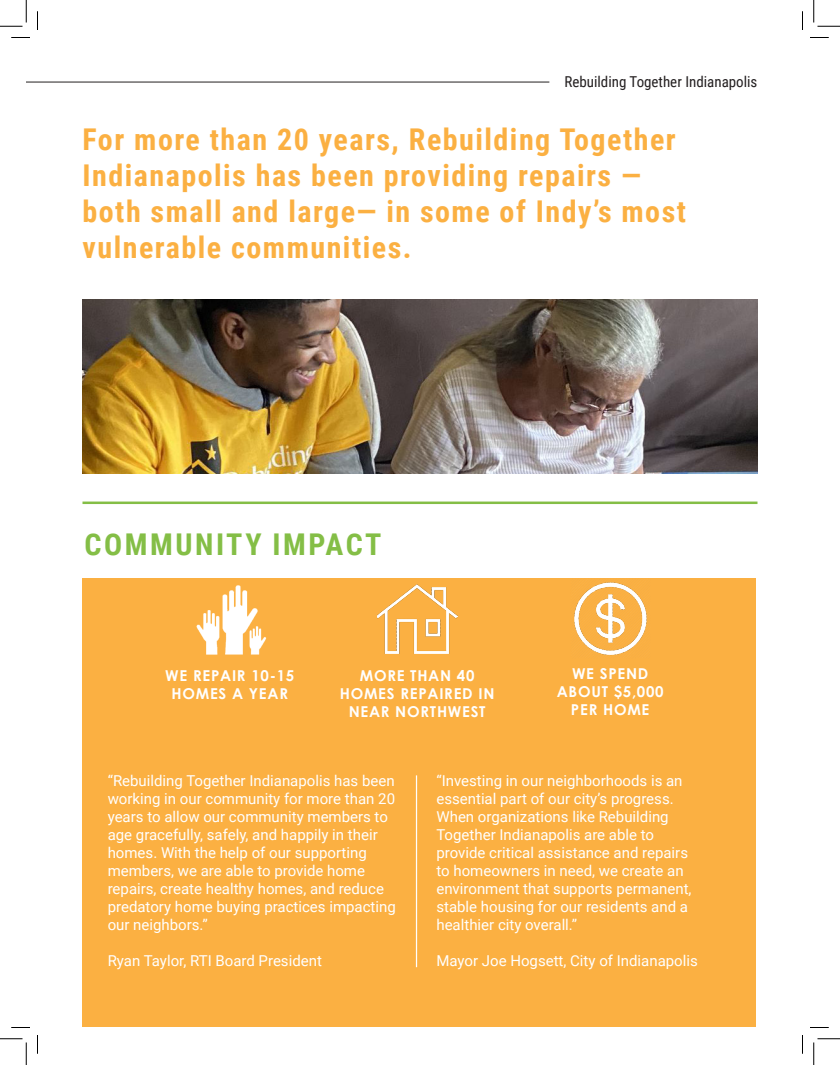
<style>
.page{position:relative;width:840px;height:1065px;background:#fff}
.page>*{position:absolute;margin:0;border:0;box-sizing:border-box;transform-origin:0 0}
.t1{font:700 30px/36px "Roboto Condensed";letter-spacing:.05em;color:#fbb042}
.t2{font:700 30px "Roboto Condensed";letter-spacing:.085em;color:#84be46}
.t3{font:15px/18px "Roboto";color:#fff}
.t4{font:700 15px/18px "Century Gothic";letter-spacing:.05em;color:#fff;text-align:center}
.t5{font:15px "Roboto Condensed";color:#231f20}
</style>
<div class="page">
<img style="left:82px;top:300px;width:676px;height:174px">
<hr style="left:26px;top:82px;width:523px;height:1px;background:#231f20">
<div style="left:82px;top:578px;width:674px;height:449px;background:#fbb042"></div>
<img style="left:196px;top:585px;width:71px;height:69px">
<img style="left:377px;top:585px;width:80px;height:69px">
<img style="left:574px;top:582px;width:73px;height:73px">
<hr style="left:416px;top:775px;width:1px;height:192px;background:#fff">
<hr style="left:82px;top:502px;width:676px;height:2px;background:#84be46">
<svg style="left:11px;top:37px;width:19px;height:1px"></svg>
<svg style="left:810px;top:37px;width:19px;height:1px"></svg>
<svg style="left:11px;top:1027px;width:19px;height:1px"></svg>
<svg style="left:810px;top:1027px;width:19px;height:1px"></svg>
<svg style="left:37px;top:11px;width:1px;height:19px"></svg>
<svg style="left:37px;top:1035px;width:1px;height:19px"></svg>
<svg style="left:802px;top:11px;width:1px;height:19px"></svg>
<svg style="left:802px;top:1035px;width:1px;height:19px"></svg>
<svg style="left:0;top:0;width:27px;height:27px"></svg>
<svg style="left:0;top:1039px;width:27px;height:26px"></svg>
<svg style="left:814px;top:0;width:26px;height:27px"></svg>
<svg style="left:814px;top:1039px;width:26px;height:26px"></svg>
<p class="t5" style="left:564px;top:71px;width:195px">Rebuilding Together Indianapolis</p>
<p class="t1" style="left:82px;top:120px;width:605px">For more than 20 years, Rebuilding Together Indianapolis has been providing repairs — both small and large— in some of Indy’s most vulnerable communities.</p>
<p class="t2" style="left:85px;top:523px;width:298px">COMMUNITY IMPACT</p>
<p class="t4" style="left:165px;top:666px;width:131px">WE REPAIR 10-15<br>HOMES A YEAR</p>
<p class="t4" style="left:557px;top:665px;width:108px">WE SPEND<br>ABOUT $5,000<br>PER HOME</p>
<p class="t4" style="left:340px;top:666px;width:156px">MORE THAN 40<br>HOMES REPAIRED IN<br>NEAR NORTHWEST</p>
<p class="t3" style="left:108px;top:771px;width:290px">“Rebuilding Together Indianapolis has been working in our community for more than 20 years to allow our community members to age gracefully, safely, and happily in their homes. With the help of our supporting members, we are able to provide home repairs, create healthy homes, and reduce predatory home buying practices impacting our neighbors.”</p>
<p class="t3" style="left:108px;top:951px;width:216px">Ryan Taylor, RTI Board President</p>
<p class="t3" style="left:436px;top:771px;width:257px">“Investing in our neighborhoods is an essential part of our city’s progress.<br>When organizations like Rebuilding Together Indianapolis are able to provide critical assistance and repairs to homeowners in need, we create an environment that supports permanent, stable housing for our residents and a healthier city overall.”</p>
<p class="t3" style="left:436px;top:951px;width:263px">Mayor Joe Hogsett, City of Indianapolis</p>
</div>
